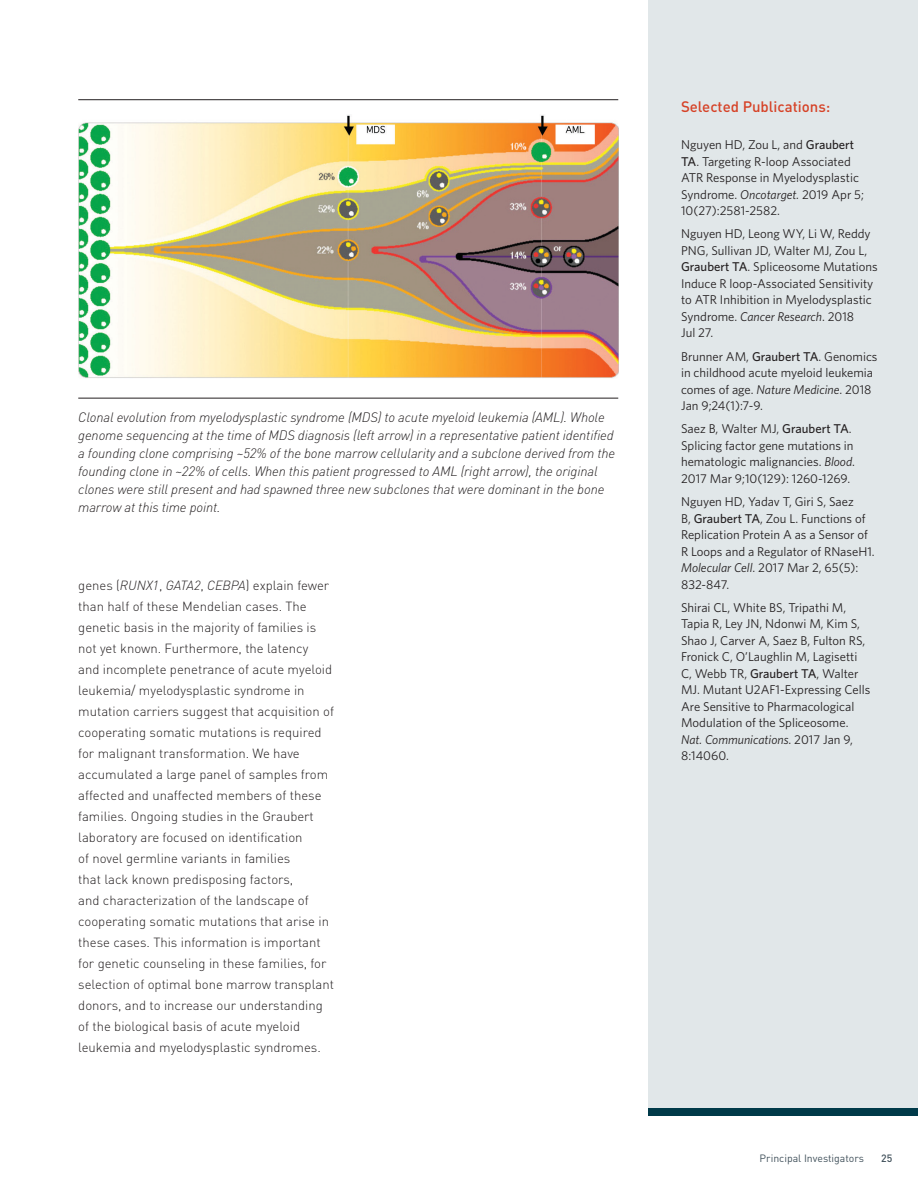
<style>
.page{position:relative;width:918px;height:1188px;background:#fff}
.page>*{position:absolute;margin:0;border:0;box-sizing:border-box;transform-origin:0 0}
.Publications_Head{font:500 15px "DIN";color:#d64227}
.t1{font:italic 300 13.5px/18px "DIN";letter-spacing:-.01em;color:#231f20}
.Body_copy{font:300 13.2px/21px "DIN";color:#231f20}
.Publications{font:12.75px/16.5px "Whitney";color:#231f20}
.t2{font:10.5px "DIN";color:#41515b}
.t3{font:500 10.5px "DIN";color:#41515b}
.s1{font-style:italic}
.s2{font-weight:500}
</style>
<div class="page">
<div style="left:648px;top:0;width:270px;height:1115px;background:#e1e7e9"></div>
<div style="left:648px;top:1108px;width:270px;height:7px;background:#003a49"></div>
<hr style="left:78px;top:99px;width:540px;height:1px;background:#231f20">
<hr style="left:78px;top:398px;width:540px;height:1px;background:#231f20">
<img style="left:78px;top:115px;width:540px;height:263px">
<p class="t1" style="left:78px;top:408px;width:539px">Clonal evolution from myelodysplastic syndrome (MDS) to acute myeloid leukemia (AML). Whole genome sequencing at the time of MDS diagnosis (left arrow) in a representative patient identified a founding clone comprising ~52% of the bone marrow cellularity and a subclone derived from the founding clone in ~22% of cells. When this patient progressed to AML (right arrow), the original clones were still present and had spawned three new subclones that were dominant in the bone marrow at this time point.</p>
<p class="Body_copy" style="left:78px;top:574px;width:257px">genes (<span class="s1">RUNX1</span>, <span class="s1">GATA2</span>, <span class="s1">CEBPA</span>) explain fewer than half of these Mendelian cases. The genetic basis in the majority of families is not yet known. Furthermore, the latency<br>and incomplete penetrance of acute myeloid leukemia/ myelodysplastic syndrome in mutation carriers suggest that acquisition of cooperating somatic mutations is required for malignant transformation. We have accumulated a large panel of samples from affected and unaffected members of these families. Ongoing studies in the Graubert laboratory are focused on identification<br>of novel germline variants in families<br>that lack known predisposing factors,<br>and characterization of the landscape of cooperating somatic mutations that arise in these cases. This information is important for genetic counseling in these families, for selection of optimal bone marrow transplant donors, and to increase our understanding of the biological basis of acute myeloid leukemia and myelodysplastic syndromes.</p>
<p class="Publications_Head" style="left:681px;top:97px;width:151px">Selected Publications:</p>
<p class="Publications" style="left:681px;top:136px;width:184px">Nguyen HD, Zou L, and <span class="s2">Graubert<br>TA</span>. Targeting R-loop Associated<br>ATR Response in Myelodysplastic<br>Syndrome. <span class="s1">Oncotarget.</span> 2019 Apr 5;<br>10(27):2581-2582.</p>
<p class="Publications" style="left:681px;top:225px;width:198px">Nguyen HD, Leong WY, Li W, Reddy<br>PNG, Sullivan JD, Walter MJ, Zou L,<br><span class="s2">Graubert TA</span>. Spliceosome Mutations<br>Induce R loop-Associated Sensitivity to ATR Inhibition in Myelodysplastic<br>Syndrome. <span class="s1">Cancer Research</span>. 2018<br>Jul 27.</p>
<p class="Publications" style="left:681px;top:348px;width:198px">Brunner AM, <span class="s2">Graubert TA</span>. Genomics in childhood acute myeloid leukemia comes of age. <span class="s1">Nature Medicine</span>. 2018<br>Jan 9;24(1):7-9.</p>
<p class="Publications" style="left:681px;top:420px;width:176px">Saez B, Walter MJ, <span class="s2">Graubert TA</span>.<br>Splicing factor gene mutations in hematologic malignancies. <span class="s1">Blood</span>.<br>2017 Mar 9;10(129): 1260-1269.</p>
<p class="Publications" style="left:681px;top:493px;width:195px">Nguyen HD, Yadav T, Giri S, Saez<br>B, <span class="s2">Graubert TA</span>, Zou L. Functions of<br>Replication Protein A as a Sensor of<br>R Loops and a Regulator of RNaseH1.<br><span class="s1">Molecular Cell</span>. 2017 Mar 2, 65(5):<br>832-847.</p>
<p class="Publications" style="left:681px;top:599px;width:191px">Shirai CL, White BS, Tripathi M,<br>Tapia R, Ley JN, Ndonwi M, Kim S,<br>Shao J, Carver A, Saez B, Fulton RS,<br>Fronick C, O’Laughlin M, Lagisetti<br>C, Webb TR, <span class="s2">Graubert TA</span>, Walter<br>MJ. Mutant U2AF1-Expressing Cells<br>Are Sensitive to Pharmacological<br>Modulation of the Spliceosome.<br><span class="s1">Nat. Communications</span>. 2017 Jan 9,<br>8:14060.</p>
<p class="t2" style="left:760px;top:1152px;width:106px">Principal Investigators</p>
<p class="t3" style="left:881px;top:1152px;width:13px">25</p>
</div>
